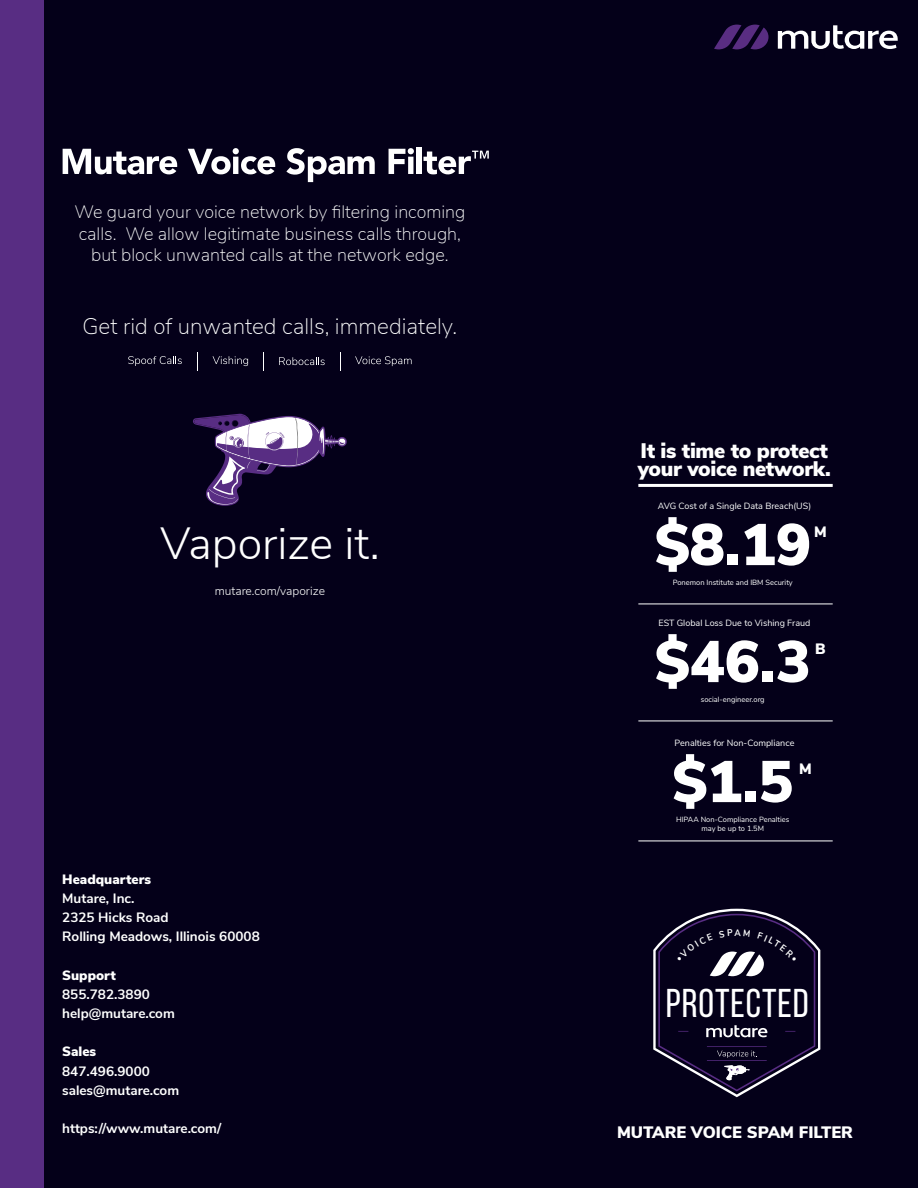
<style>
.page{position:relative;width:918px;height:1188px;background:#040019}
.page>*{position:absolute;margin:0;border:0;box-sizing:border-box;transform-origin:0 0}
.t1{font:900 58.5px "Nunito Sans";color:#fff}
.t2{font:300 45px "Nunito Sans";color:#fff}
.t3{font:40.2px "Bebas Neue";letter-spacing:.02em;color:#fff}
.t4{font:200 22.5px "Nunito Sans";color:#fff}
.t5{font:900 21px/17.7px "Nunito Sans";letter-spacing:-.015em;color:#fff}
.t6{font:200 18px/21.6px "Nunito Sans";color:#fff;text-align:center}
.t7{font:900 16.5px "Nunito Sans";color:#fff}
.t8{font:900 15px "Nunito Sans";color:#fff}
.t9{font:700 13.5px/19.2px "Nunito Sans";color:#fff}
.t10{font:900 13.5px "Nunito Sans";color:#fff}
.t11{font:300 12px "Nunito Sans";color:#fff}
.t12{font:9px "Nunito Sans";color:#fff}
.t13{font:7.5px/9px "Nunito Sans";color:#fff;text-align:center}
</style>
<div class="page">
<svg style="left:778px;top:25px;width:120px;height:24px"></svg>
<svg style="left:714px;top:25px;width:55px;height:24px"></svg>
<div style="left:0;top:0;width:43px;height:1188px;background:#582d83"></div>
<svg style="left:193px;top:414px;width:154px;height:92px"></svg>
<hr style="left:638px;top:604px;width:195px;height:1px;background:#fff">
<hr style="left:638px;top:721px;width:195px;height:1px;background:#fff">
<hr style="left:638px;top:841px;width:195px;height:1px;background:#fff">
<hr style="left:638px;top:484px;width:195px;height:3px;background:#fff">
<svg style="left:63px;top:149px;width:114px;height:25px"></svg>
<svg style="left:188px;top:148px;width:87px;height:26px"></svg>
<svg style="left:286px;top:148px;width:89px;height:34px"></svg>
<svg style="left:389px;top:148px;width:25px;height:26px"></svg>
<div style="left:417px;top:147px;width:5px;height:27px;background:#fff"></div>
<svg style="left:423px;top:151px;width:66px;height:23px"></svg>
<svg style="left:213px;top:356px;width:35px;height:10px"></svg>
<svg style="left:128px;top:356px;width:54px;height:10px"></svg>
<svg style="left:197px;top:352px;width:1px;height:18px"></svg>
<svg style="left:279px;top:357px;width:46px;height:8px"></svg>
<svg style="left:355px;top:356px;width:57px;height:10px"></svg>
<svg style="left:340px;top:352px;width:1px;height:18px"></svg>
<svg style="left:263px;top:352px;width:1px;height:18px"></svg>
<svg style="left:653px;top:909px;width:167px;height:188px"></svg>
<h3 class="t6" style="left:74px;top:200px;width:393px">We guard your voice network by filtering incoming calls. We allow legitimate business calls through, but block unwanted calls at the network edge.</h3>
<h3 class="t4" style="left:83px;top:310px;width:376px">Get rid of unwanted calls, immediately.</h3>
<h2 class="t2" style="left:160px;top:510px;width:221px">Vaporize it.</h2>
<p class="t11" style="left:215px;top:582px;width:112px">mutare.com/vaporize</p>
<p class="t10" style="left:62px;top:869px;width:90px">Headquarters</p>
<p class="t9" style="left:62px;top:888px;width:199px">Mutare, Inc.<br>2325 Hicks Road<br>Rolling Meadows, Illinois 60008</p>
<p class="t10" style="left:62px;top:965px;width:55px">Support</p>
<p class="t9" style="left:62px;top:984px;width:114px">855.782.3890 help@mutare.com</p>
<p class="t10" style="left:62px;top:1042px;width:36px">Sales</p>
<p class="t9" style="left:62px;top:1061px;width:118px">847.496.9000 sales@mutare.com</p>
<p class="t9" style="left:62px;top:1118px;width:161px">https://www.mutare.com/</p>
<h3 class="t5" style="left:638px;top:441px;width:194px">It is time to protect your voice network.</h3>
<h1 class="t1" style="left:655px;top:502px;width:158px">$8.19</h1>
<p class="t8" style="left:814px;top:521px;width:14px">M</p>
<p class="t12" style="left:658px;top:499px;width:155px">AVG Cost of a Single Data Breach(US)</p>
<p class="t13" style="left:673px;top:577px;width:122px">Ponemon Institute and IBM Security</p>
<p class="t12" style="left:659px;top:616px;width:153px">EST Global Loss Due to Vishing Fraud</p>
<h1 class="t1" style="left:655px;top:619px;width:158px">$46.3</h1>
<p class="t8" style="left:815px;top:638px;width:12px">B</p>
<p class="t13" style="left:701px;top:694px;width:65px">social-engineer.org</p>
<p class="t12" style="left:675px;top:736px;width:121px">Penalties for Non-Compliance</p>
<h1 class="t1" style="left:672px;top:739px;width:123px">$1.5</h1>
<p class="t8" style="left:799px;top:758px;width:14px">M</p>
<p class="t13" style="left:676px;top:814px;width:115px">HIPAA Non-Compliance Penalties may be up to 1.5M</p>
<h3 class="t3" style="left:666px;top:981px;width:144px">PROTECTED</h3>
<p class="t7" style="left:617px;top:1120px;width:237px">MUTARE VOICE SPAM FILTER</p>
</div>
